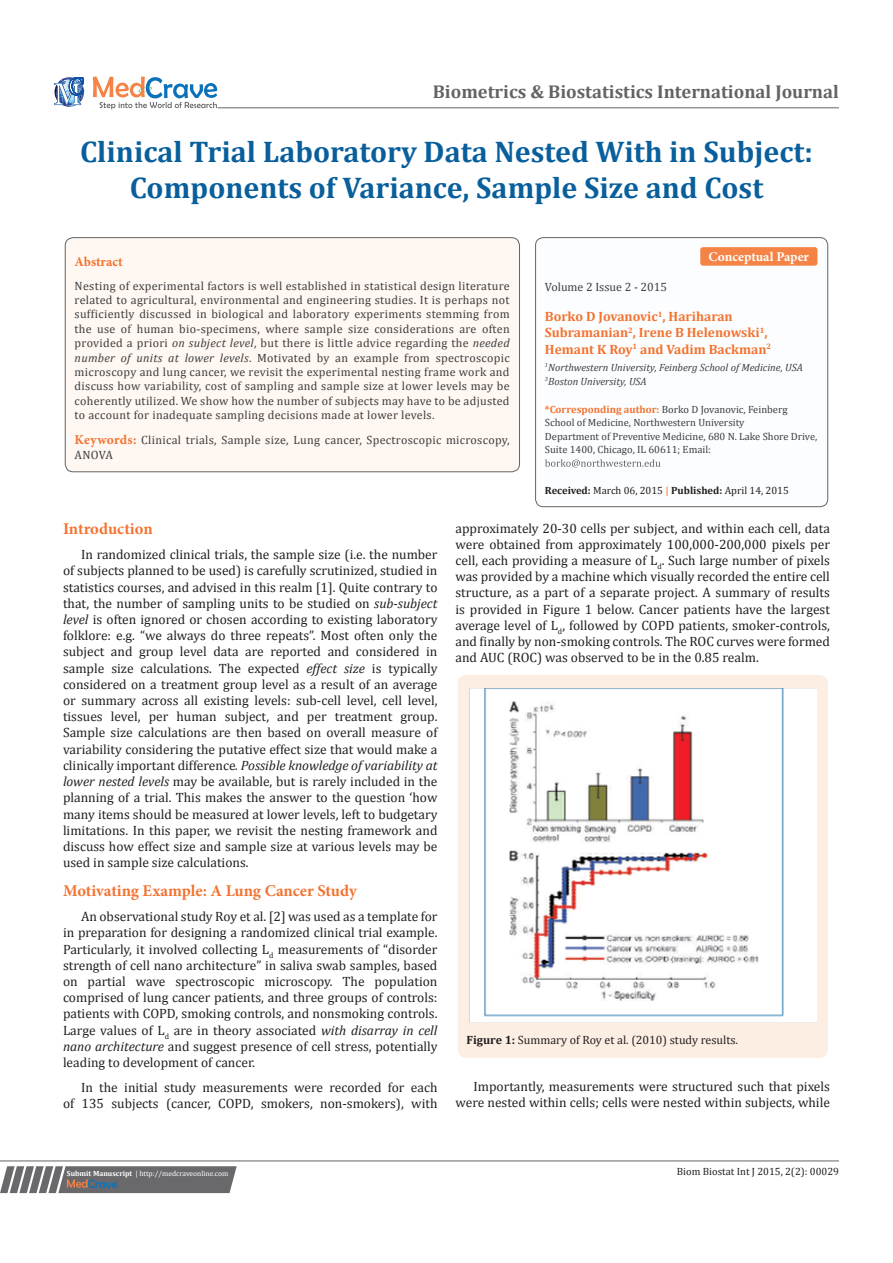
<style>
.page{position:relative;width:893px;height:1263px;background:#fff}
.page>*{position:absolute;margin:0;border:0;box-sizing:border-box;transform-origin:0 0}
.t1{font:700 30px/36px "Cambria";color:#085f9c;text-align:center}
.t2{font:700 18.6px "Cambria";color:#636366}
.List_Paragraph{font:700 16.5px "Minion Pro";letter-spacing:-.005em;color:#f37331}
.t3{font:13.5px/16.2px "Cambria";color:#231f20;text-align:justify}
.t4{font:700 13.5px/16.2px "Cambria";color:#f37331}
.t5{font:700 13.5px "Minion Pro";color:#fff}
.t6{font:700 13.5px "Minion Pro";color:#f37331}
.t7{font:12px/14.4px "Cambria";letter-spacing:.025em;color:#3e3e3f;text-align:justify}
.t8{font:12px "Cambria";color:#231f20}
.t9{font:12px "Cambria";color:#3e3e3f}
.t10{font:10.5px/13.5px "Cambria";color:#3e3e3f}
.t11{font:10.5px "Cambria";color:#231f20}
.t12{font:italic 10.5px "Cambria";color:#3e3e3f}
.t13{font:7.5px "Cambria";color:#fff}
.s1{font-style:italic}
.s2{font-family:"Minion Pro";font-weight:700;font-size:13.5px;color:#f37331}
.s3{font-weight:700;color:#f37331}
.s4{font-weight:700}
.s5{font-weight:700;color:#f58345}
</style>
<div class="page">
<svg style="left:54px;top:77px;width:30px;height:30px"></svg>
<svg style="left:93px;top:77px;width:124px;height:32px"></svg>
<div style="left:536px;top:238px;width:292px;height:269px;background:#fbfdfe;border-radius:8px"></div>
<svg style="left:545px;top:459px;width:115px;height:8px"></svg>
<div style="left:535px;top:237px;width:293px;height:270px;border:1px solid #626465;border-radius:8px"></div>
<div style="left:65px;top:238px;width:454px;height:234px;background:#fef7f2;border-radius:8px"></div>
<div style="left:65px;top:237px;width:455px;height:235px;border:1px solid #626465;border-radius:8px"></div>
<svg style="left:0;top:1166px;width:237px;height:27px;background:#78787a"></svg>
<hr style="left:0;top:1161px;width:839px;height:1px;background:#626465">
<div style="left:457px;top:675px;width:371px;height:383px;background:#fdeee3;border-radius:9px"></div>
<img style="left:469px;top:688px;width:348px;height:335px">
<hr style="left:218px;top:108px;width:621px;height:1px;background:#626465">
<div style="left:700px;top:247px;width:117px;height:19px;background:#f58345;border-radius:3px"></div>
<p class="t2" style="left:433px;top:79px;width:407px">Biometrics &amp; Biostatistics International Journal</p>
<p class="t1" style="left:80px;top:133px;width:734px">Clinical Trial Laboratory Data Nested With in Subject:<br>Components of Variance, Sample Size and Cost</p>
<p class="t6" style="left:75px;top:252px;width:50px">Abstract</p>
<p class="t7" style="left:75px;top:278px;width:437px">Nesting of experimental factors is well established in statistical design literature related to agricultural, environmental and engineering studies. It is perhaps not sufficiently discussed in biological and laboratory experiments stemming from the use of human bio-specimens, where sample size considerations are often provided a priori <span class="s1">on subject level</span>, but there is little advice regarding the <span class="s1">needed number of units at lower levels</span>. Motivated by an example from spectroscopic microscopy and lung cancer, we revisit the experimental nesting frame work and discuss how variability, cost of sampling and sample size at lower levels may be coherently utilized. We show how the number of subjects may have to be adjusted to account for inadequate sampling decisions made at lower levels.</p>
<p class="t7" style="left:75px;top:433px;width:436px"><span class="s2">Keywords:</span> Clinical trials, Sample size, Lung cancer, Spectroscopic microscopy,<br>ANOVA</p>
<p class="t5" style="left:708px;top:247px;width:102px">Conceptual Paper</p>
<p class="t9" style="left:545px;top:279px;width:124px">Volume 2 Issue 2 - 2015</p>
<p class="t4" style="left:545px;top:308px;width:228px">Borko D Jovanovic<sup>1</sup>, Hariharan<br>Subramanian<sup>2</sup>, Irene B Helenowski<sup>1</sup>,<br>Hemant K Roy<sup>1</sup> and Vadim Backman<sup>2</sup></p>
<p class="t12" style="left:545px;top:360px;width:259px"><sup>1</sup>Northwestern University, Feinberg School of Medicine, USA</p>
<p class="t12" style="left:545px;top:374px;width:103px"><sup>3</sup>Boston University, USA</p>
<p class="t10" style="left:545px;top:402px;width:244px"><span class="s3">*Corresponding author:</span> Borko D Jovanovic, Feinberg<br>School of Medicine, Northwestern University</p>
<p class="t10" style="left:545px;top:429px;width:274px">Department of Preventive Medicine, 680 N. Lake Shore Drive,<br>Suite 1400, Chicago, IL 60611; Email:</p>
<p class="t11" style="left:545px;top:484px;width:245px"><span class="s4">Received:</span> March 06, 2015 <span class="s5">|</span> <span class="s4">Published:</span> April 14, 2015</p>
<p class="List_Paragraph" style="left:63px;top:517px;width:91px">Introduction</p>
<p class="t3" style="left:63px;top:546px;width:376px;text-indent:18px">In randomized clinical trials, the sample size (i.e. the number of subjects planned to be used) is carefully scrutinized, studied in statistics courses, and advised in this realm [1]. Quite contrary to that, the number of sampling units to be studied on <span class="s1">sub-subject level</span> is often ignored or chosen according to existing laboratory folklore: e.g. “we always do three repeats”. Most often only the subject and group level data are reported and considered in sample size calculations. The expected <span class="s1">effect size</span> is typically considered on a treatment group level as a result of an average or summary across all existing levels: sub-cell level, cell level, tissues level, per human subject, and per treatment group.<br>Sample size calculations are then based on overall measure of variability considering the putative effect size that would make a clinically important difference<span class="s1">. Possible knowledge of variability at lower nested levels</span> may be available, but is rarely included in the planning of a trial. This makes the answer to the question ‘how many items should be measured at lower levels, left to budgetary limitations. In this paper, we revisit the nesting framework and discuss how effect size and sample size at various levels may be used in sample size calculations.</p>
<p class="List_Paragraph" style="left:63px;top:879px;width:295px">Motivating Example: A Lung Cancer Study</p>
<p class="t3" style="left:63px;top:908px;width:376px;text-indent:18px">An observational study Roy et al. [2] was used as a template for in preparation for designing a randomized clinical trial example.<br>Particularly, it involved collecting L<sub>d</sub> measurements of “disorder strength of cell nano architecture” in saliva swab samples, based on partial wave spectroscopic microscopy. The population comprised of lung cancer patients, and three groups of controls: patients with COPD, smoking controls, and nonsmoking controls.<br>Large values of L<sub>d</sub> are in theory associated <span class="s1">with disarray in cell nano architecture</span> and suggest presence of cell stress, potentially leading to development of cancer.</p>
<p class="t3" style="left:63px;top:1079px;width:376px;text-align:right">In the initial study measurements were recorded for each<br>of 135 subjects (cancer, COPD, smokers, non-smokers), with</p>
<p class="t3" style="left:455px;top:520px;width:376px">approximately 20-30 cells per subject, and within each cell, data were obtained from approximately 100,000-200,000 pixels per cell, each providing a measure of L<sub>d</sub>. Such large number of pixels was provided by a machine which visually recorded the entire cell structure, as a part of a separate project. A summary of results is provided in Figure 1 below. Cancer patients have the largest average level of L<sub>d</sub>, followed by COPD patients, smoker-controls, and finally by non-smoking controls. The ROC curves were formed and AUC (ROC) was observed to be in the 0.85 realm.</p>
<p class="t8" style="left:466px;top:1033px;width:273px"><span class="s4">Figure 1:</span> Summary of Roy et al. (2010) study results.</p>
<p class="t3" style="left:455px;top:1078px;width:376px;text-align:right">Importantly, measurements were structured such that pixels were nested within cells; cells were nested within subjects, while</p>
<p class="t13" style="left:67px;top:1169px;width:163px"><span class="s4">Submit Manuscript</span> | http://medcraveonline.com</p>
<p class="t11" style="left:677px;top:1165px;width:164px">Biom Biostat Int J 2015, 2(2): 00029</p>
</div>
